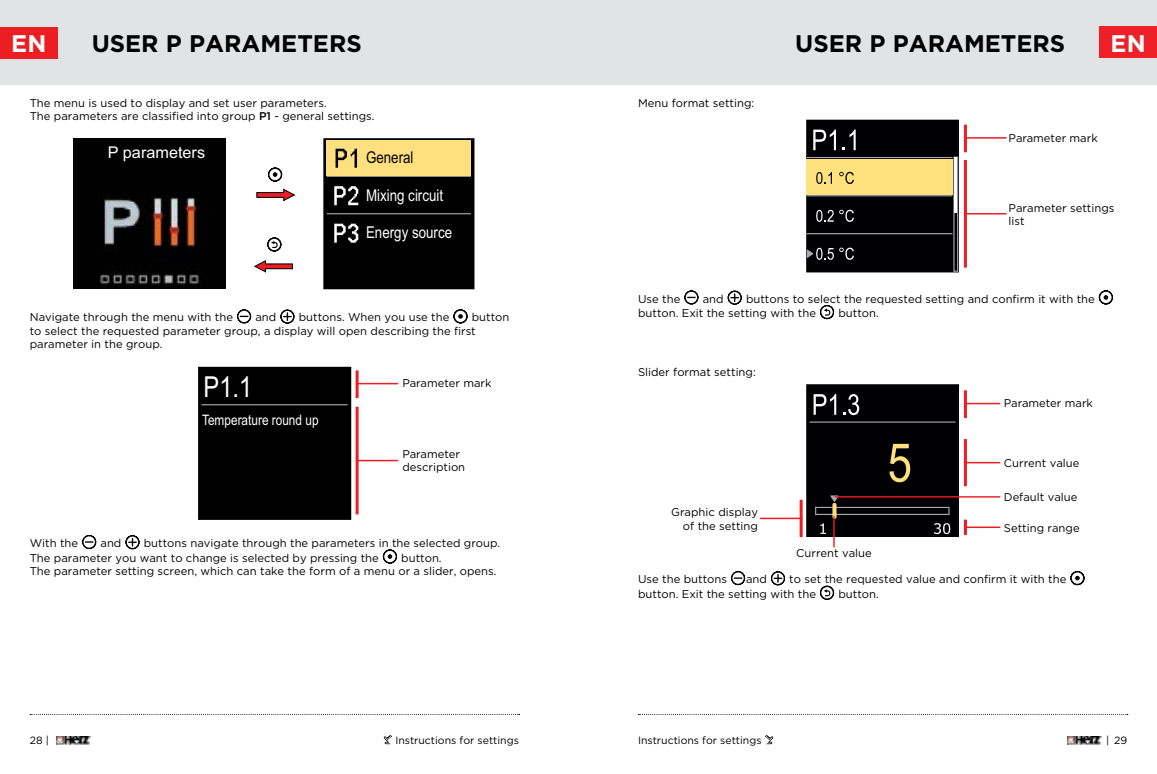
<style>
.page{position:relative;width:1157px;height:774px;background:#fff}
.page>*{position:absolute;margin:0;border:0;box-sizing:border-box;transform-origin:0 0}
.t1{font:28.8px "Arial Narrow";color:#fff}
.t2{font:700 24px "Gotham";color:#000}
.t3{font:700 24px "Gotham";color:#fff}
.t4{font:16.2px "Arial Narrow";color:#fff}
.t5{font:16.2px "Arial";color:#fff}
.t6{font:16.2px "Arial Narrow";color:#000}
.t7{font:14.4px "Arial Narrow";color:#fff}
.t8{font:11.25px/13.5px "Gotham";color:#000}
.t9{font:10.5px "Gotham";color:#000}
.s1{font-weight:500}
</style>
<div class="page">
<svg style="left:383px;top:735px;width:9px;height:9px"></svg>
<svg style="left:764px;top:735px;width:9px;height:9px"></svg>
<svg style="left:30px;top:714px;width:489px;height:1px"></svg>
<svg style="left:638px;top:714px;width:489px;height:1px"></svg>
<div style="left:0;top:0;width:578px;height:85px;background:#e2e3e4"></div>
<div style="left:578px;top:0;width:579px;height:85px;background:#e2e3e4"></div>
<div style="left:1099px;top:27px;width:58px;height:31px;background:#ed2127"></div>
<div style="left:0;top:27px;width:58px;height:31px;background:#ed1d24"></div>
<img style="left:1067px;top:737px;width:34px;height:7px">
<img style="left:56px;top:737px;width:35px;height:7px">
<svg style="left:237px;top:309px;width:14px;height:14px"></svg>
<svg style="left:280px;top:309px;width:14px;height:15px"></svg>
<svg style="left:453px;top:309px;width:15px;height:15px"></svg>
<div style="left:324px;top:139px;width:150px;height:150px;background:#000"></div>
<div style="left:323px;top:138px;width:151px;height:151px;border:1px solid #000"></div>
<hr style="left:327px;top:176px;width:144px;height:1px;background:#a7a9ac">
<hr style="left:327px;top:213px;width:144px;height:1px;background:#a7a9ac">
<div style="left:327px;top:140px;width:144px;height:35px;background:#ffe081"></div>
<svg style="left:334px;top:224px;width:24px;height:19px"></svg>
<svg style="left:334px;top:186px;width:24px;height:19px"></svg>
<svg style="left:335px;top:149px;width:22px;height:19px"></svg>
<img style="left:74px;top:138px;width:151px;height:151px">
<div style="left:199px;top:367px;width:152px;height:152px;background:#000"></div>
<div style="left:198px;top:367px;width:153px;height:153px;border:1px solid #000"></div>
<hr style="left:201px;top:404px;width:146px;height:1px;background:#a7a9ac">
<hr style="left:355px;top:370px;width:3px;height:28px;background:#ed1d24">
<hr style="left:357px;top:383px;width:41px;height:1px;background:#ed1d24">
<hr style="left:355px;top:407px;width:3px;height:107px;background:#ed1d24">
<hr style="left:357px;top:460px;width:41px;height:1px;background:#ed1d24">
<svg style="left:82px;top:535px;width:14px;height:14px"></svg>
<svg style="left:125px;top:535px;width:15px;height:14px"></svg>
<svg style="left:383px;top:549px;width:14px;height:15px"></svg>
<svg style="left:267px;top:237px;width:14px;height:15px"></svg>
<svg style="left:268px;top:167px;width:14px;height:15px"></svg>
<div style="left:806px;top:120px;width:152px;height:152px;background:#000002"></div>
<div style="left:806px;top:120px;width:153px;height:152px;border:1px solid #000"></div>
<svg style="left:816px;top:210px;width:17px;height:12px"></svg>
<svg style="left:839px;top:210px;width:15px;height:12px"></svg>
<hr style="left:806px;top:157px;width:146px;height:1px;background:#a7a9ac">
<hr style="left:806px;top:195px;width:146px;height:1px;background:#a7a9ac">
<hr style="left:806px;top:233px;width:146px;height:1px;background:#a7a9ac">
<div style="left:806px;top:159px;width:146px;height:36px;background:#ffe17d"></div>
<svg style="left:816px;top:172px;width:16px;height:12px"></svg>
<svg style="left:839px;top:172px;width:15px;height:12px"></svg>
<div style="left:953px;top:157px;width:5px;height:115px;border:1px solid #a7a9ac"></div>
<hr style="left:954px;top:158px;width:3px;height:55px;background:#fff">
<svg style="left:813px;top:129px;width:23px;height:21px"></svg>
<svg style="left:842px;top:129px;width:13px;height:21px"></svg>
<svg style="left:806px;top:248px;width:48px;height:12px"></svg>
<div style="left:806px;top:385px;width:152px;height:151px;background:#000002"></div>
<div style="left:806px;top:384px;width:153px;height:153px;border:1px solid #000"></div>
<div style="left:815px;top:507px;width:134px;height:8px;border:1px solid #a7a9ac"></div>
<svg style="left:820px;top:523px;width:6px;height:11px"></svg>
<svg style="left:934px;top:523px;width:16px;height:11px"></svg>
<hr style="left:809px;top:421px;width:146px;height:2px;background:#a7a9ac">
<div style="left:832px;top:503px;width:4px;height:16px;border:1px solid #ffe17d"></div>
<svg style="left:889px;top:444px;width:21px;height:38px"></svg>
<svg style="left:813px;top:394px;width:23px;height:21px"></svg>
<svg style="left:843px;top:394px;width:16px;height:21px"></svg>
<svg style="left:830px;top:495px;width:10px;height:7px"></svg>
<hr style="left:964px;top:125px;width:3px;height:27px;background:#ed1d24">
<hr style="left:964px;top:137px;width:42px;height:2px;background:#ed1d24">
<hr style="left:964px;top:160px;width:3px;height:108px;background:#ed1d24">
<hr style="left:964px;top:213px;width:42px;height:1px;background:#ed1d24">
<svg style="left:684px;top:290px;width:14px;height:14px"></svg>
<svg style="left:727px;top:291px;width:14px;height:14px"></svg>
<svg style="left:1098px;top:290px;width:15px;height:15px"></svg>
<svg style="left:820px;top:305px;width:14px;height:14px"></svg>
<svg style="left:731px;top:571px;width:14px;height:14px"></svg>
<svg style="left:771px;top:571px;width:14px;height:14px"></svg>
<svg style="left:1070px;top:571px;width:14px;height:14px"></svg>
<svg style="left:820px;top:585px;width:14px;height:15px"></svg>
<hr style="left:964px;top:390px;width:3px;height:28px;background:#ed1d24">
<hr style="left:964px;top:403px;width:36px;height:1px;background:#ed1d24">
<hr style="left:964px;top:439px;width:3px;height:47px;background:#ed1d24">
<hr style="left:964px;top:462px;width:36px;height:1px;background:#ed1d24">
<hr style="left:799px;top:500px;width:3px;height:37px;background:#ed1d24">
<hr style="left:760px;top:518px;width:42px;height:1px;background:#ed1d24">
<hr style="left:965px;top:526px;width:35px;height:2px;background:#ed1d24">
<hr style="left:964px;top:520px;width:3px;height:15px;background:#ed1d24">
<hr style="left:833px;top:516px;width:1px;height:31px;background:#ed1d24">
<hr style="left:834px;top:496px;width:166px;height:1px;background:#ed1d24">
<svg style="left:256px;top:188px;width:40px;height:14px"></svg>
<svg style="left:254px;top:260px;width:39px;height:13px"></svg>
<h2 class="t3" style="left:11px;top:28px;width:37px">EN</h2>
<h2 class="t2" style="left:92px;top:28px;width:271px">USER P PARAMETERS</h2>
<h2 class="t3" style="left:1110px;top:28px;width:37px">EN</h2>
<h2 class="t2" style="left:795px;top:28px;width:271px">USER P PARAMETERS</h2>
<p class="t8" style="left:30px;top:96px;width:346px">The menu is used to display and set user parameters.<br>The parameters are classified into group <span class="s1">P1</span> - general settings.</p>
<h3 class="t5" style="left:108px;top:142px;width:99px">P parameters</h3>
<h3 class="t6" style="left:366px;top:146px;width:49px">General</h3>
<h3 class="t4" style="left:366px;top:183px;width:79px">Mixing circuit</h3>
<h3 class="t4" style="left:366px;top:221px;width:88px">Energy source</h3>
<p class="t8" style="left:30px;top:310px;width:205px">Navigate through the menu with the</p>
<p class="t8" style="left:255px;top:310px;width:22px">and</p>
<p class="t8" style="left:299px;top:310px;width:152px">buttons. When you use the</p>
<p class="t8" style="left:30px;top:310px;width:481px;text-indent:442px">button to select the requested parameter group, a display will open describing the first parameter in the group.</p>
<h1 class="t1" style="left:204px;top:366px;width:50px">P1.1</h1>
<p class="t8" style="left:402px;top:376px;width:91px">Parameter mark</p>
<p class="t7" style="left:202px;top:409px;width:118px">Temperature round up</p>
<p class="t8" style="left:402px;top:447px;width:64px">Parameter description</p>
<p class="t8" style="left:30px;top:536px;width:50px">With the</p>
<p class="t8" style="left:101px;top:536px;width:22px">and</p>
<p class="t8" style="left:30px;top:536px;width:472px;line-height:14.5px;text-indent:114px">buttons navigate through the parameters in the selected group.<br>The parameter you want to change is selected by pressing the</p>
<p class="t8" style="left:30px;top:551px;width:468px;text-indent:371px">button.<br>The parameter setting screen, which can take the form of a menu or a slider, opens.</p>
<p class="t8" style="left:638px;top:96px;width:118px">Menu format setting:</p>
<p class="t8" style="left:1008px;top:131px;width:91px">Parameter mark</p>
<p class="t8" style="left:1008px;top:201px;width:107px">Parameter settings list</p>
<p class="t8" style="left:638px;top:291px;width:458px;line-height:14.5px;text-indent:108px">buttons to select the requested setting and confirm it with the button. Exit the setting with the</p>
<p class="t8" style="left:638px;top:292px;width:44px">Use the</p>
<p class="t8" style="left:702px;top:292px;width:22px">and</p>
<p class="t8" style="left:838px;top:306px;width:42px">button.</p>
<p class="t8" style="left:638px;top:365px;width:119px">Slider format setting:</p>
<p class="t8" style="left:671px;top:505px;width:88px;text-align:right">Graphic display of the setting</p>
<p class="t8" style="left:796px;top:546px;width:77px">Current value</p>
<p class="t8" style="left:1003px;top:396px;width:91px">Parameter mark</p>
<p class="t8" style="left:1003px;top:456px;width:77px">Current value</p>
<p class="t8" style="left:1003px;top:490px;width:75px">Default value</p>
<p class="t8" style="left:1003px;top:521px;width:77px">Setting range</p>
<p class="t8" style="left:638px;top:572px;width:430px;line-height:14.5px;text-indent:151px">to set the requested value and confirm it with the button. Exit the setting with the</p>
<p class="t8" style="left:638px;top:572px;width:90px">Use the buttons</p>
<p class="t8" style="left:746px;top:572px;width:22px">and</p>
<p class="t8" style="left:838px;top:587px;width:42px">button.</p>
<p class="t9" style="left:30px;top:734px;width:21px">28 |</p>
<p class="t9" style="left:395px;top:734px;width:125px">Instructions for settings</p>
<p class="t9" style="left:638px;top:734px;width:125px">Instructions for settings</p>
<p class="t9" style="left:1106px;top:734px;width:23px">| 29</p>
</div>
